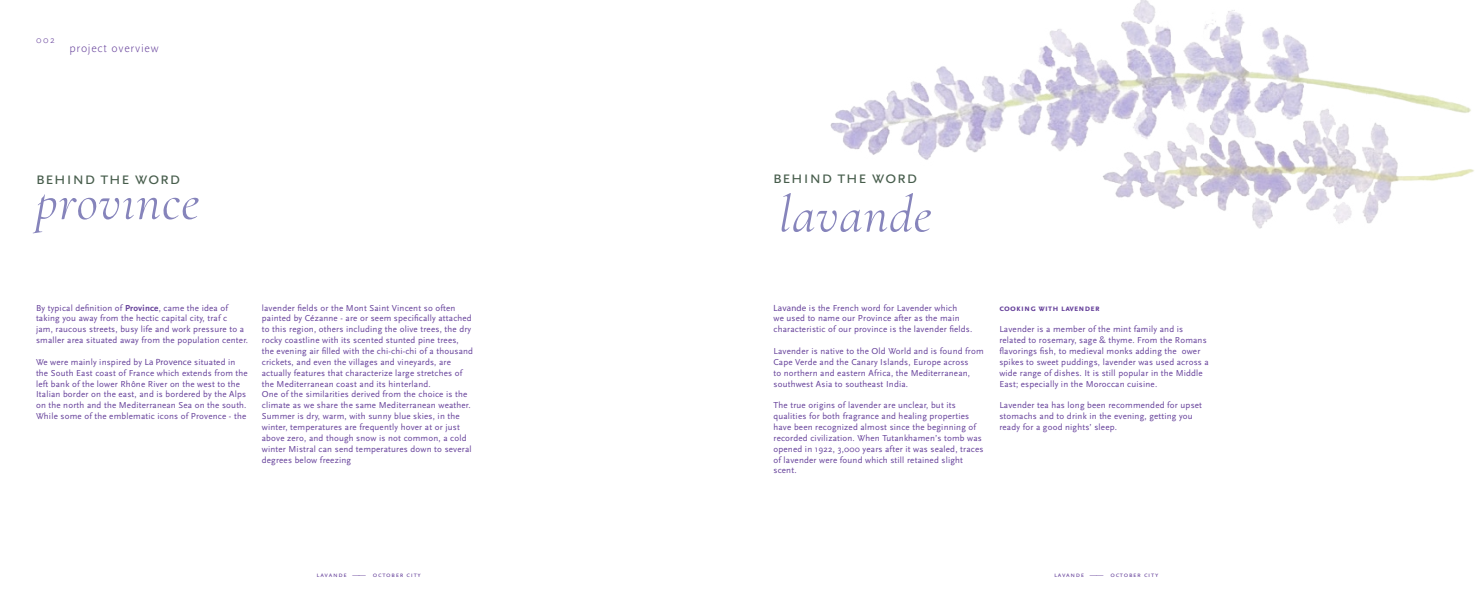
<style>
.page{position:relative;width:1475px;height:596px;background:#fff}
.page>*{position:absolute;margin:0;border:0;box-sizing:border-box;transform-origin:0 0}
.t1{font:italic 52.8px "Cormorant Garamond";letter-spacing:.02em;color:#8684bb}
.t2{font:17.7px "Scala Sans Pro";letter-spacing:.02em;color:#475d4c}
.t3{font:300 12px "Scala Sans Pro";letter-spacing:.06em;color:#643f99}
.t4{font:300 9.8px "Scala Sans Pro";color:#643f99}
.t5{font:9px/10.8px "Scala Sans Pro";letter-spacing:.02em;color:#643f99}
.t6{font:700 9px "Scala Sans Pro";letter-spacing:.02em;color:#643f99}
.t7{font:7px "Scala Sans Pro";letter-spacing:.1em;color:#643f99}
.s1{font-weight:700}
.s2{font-family:"Myriad Pro"}
</style>
<div class="page">
<img style="left:830px;top:0;width:644px;height:228px">
<p class="t4" style="left:36px;top:34px;width:20px">002</p>
<h3 class="t3" style="left:69px;top:41px;width:91px">project overview</h3>
<h2 class="t2" style="left:36px;top:167px;width:146px">behind the word</h2>
<h1 class="t1" style="left:36px;top:171px;width:165px">provınce</h1>
<p class="t5" style="left:36px;top:302px;width:213px">By typical definition of <span class="s1">Province</span>, came the idea of taking you away from the hectic capital city, traf c<br>jam, raucous streets, busy life and work pressure to a smaller area situated away from the population center.</p>
<p class="t5" style="left:36px;top:356px;width:213px">We were mainly inspired by <span class="s2">La Provence</span> situated in the South East coast of France which extends from the left bank of the lower Rhône River on the west to the Italian border on the east, and is bordered by the Alps on the north and the Mediterranean Sea on the south.<br>While some of the emblematic icons of Provence - the</p>
<p class="t5" style="left:262px;top:302px;width:213px">lavender fields or the Mont Saint Vincent so often painted by Cézanne - are or seem specifically attached to this region, others including the olive trees, the dry rocky coastline with its scented stunted pine trees, the evening air filled with the chi-chi-chi of a thousand crickets, and even the villages and vineyards, are actually features that characterize large stretches of the Mediterranean coast and its hinterland.<br>One of the similarities derived from the choice is the climate as we share the same Mediterranean weather.<br>Summer is dry, warm, with sunny blue skies, in the winter, temperatures are frequently hover at or just above zero, and though snow is not common, a cold winter Mistral can send temperatures down to several degrees below freezing</p>
<h2 class="t2" style="left:773px;top:166px;width:146px">behind the word</h2>
<h1 class="t1" style="left:778px;top:183px;width:154px">lavande</h1>
<p class="t5" style="left:773px;top:302px;width:200px"><span class="s2">Lavande</span> is the French word for Lavender which<br>we used to name our Province after as the main characteristic of our province is the lavender fields.</p>
<p class="t5" style="left:773px;top:345px;width:212px">Lavender is native to the Old World and is found from Cape Verde and the Canary Islands, Europe across<br>to northern and eastern Africa, the Mediterranean, southwest Asia to southeast India.</p>
<p class="t5" style="left:773px;top:400px;width:211px">The true origins of lavender are unclear, but its qualities for both fragrance and healing properties have been recognized almost since the beginning of recorded civilization. When Tutankhamen’s tomb was opened in 1922, 3,000 years after it was sealed, traces of lavender were found which still retained slight scent.</p>
<p class="t6" style="left:999px;top:302px;width:102px">cooking with lavender</p>
<p class="t5" style="left:999px;top:324px;width:211px">Lavender is a member of the mint family and is related to rosemary, sage &amp; thyme. From the Romans flavorings fish, to medieval monks adding the ower spikes to sweet puddings, lavender was used across a wide range of dishes. It is still popular in the Middle East; especially in the Moroccan cuisine.</p>
<p class="t5" style="left:999px;top:400px;width:204px">Lavender tea has long been recommended for upset stomachs and to drink in the evening, getting you ready for a good nights’ sleep.</p>
<p class="t7" style="left:316px;top:570px;width:106px">lavande —— october city</p>
<p class="t7" style="left:1053px;top:570px;width:106px">lavande —— october city</p>
</div>
